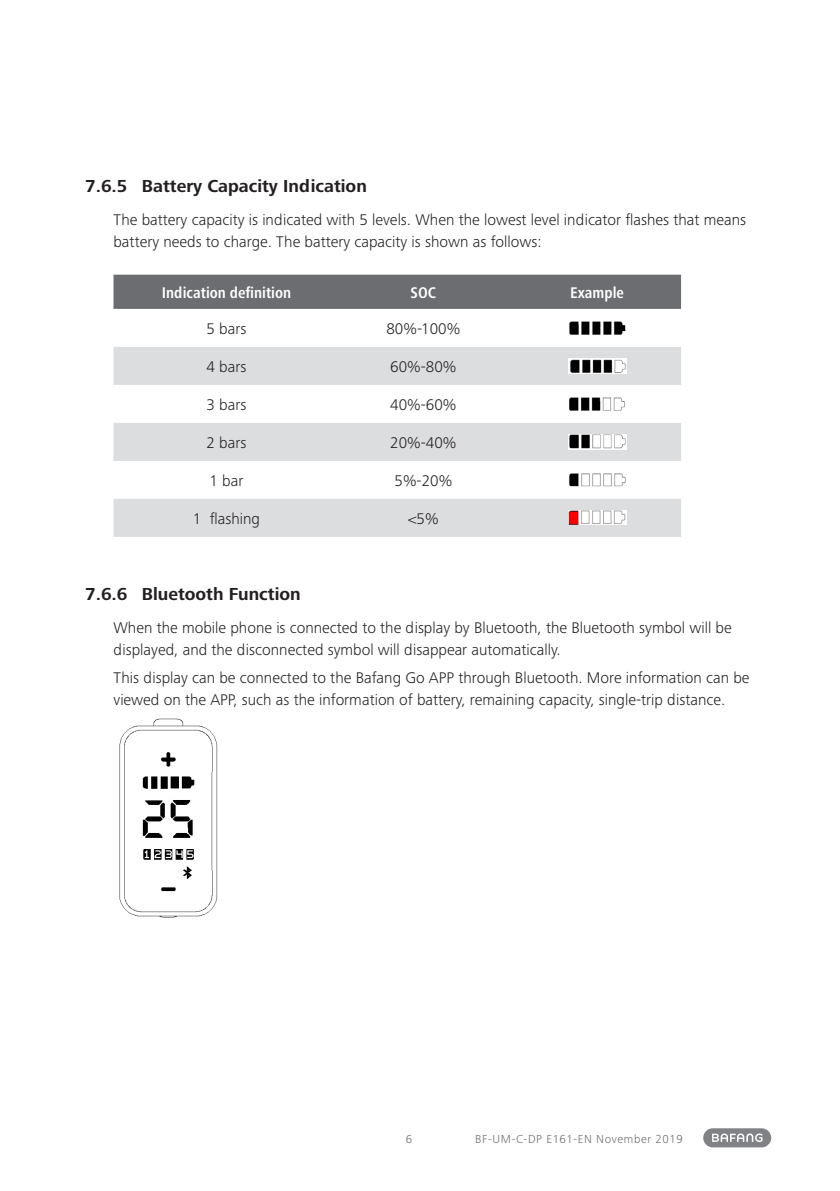
<style>
.page{position:relative;width:840px;height:1191px;background:#fff}
.page>*{position:absolute;margin:0;border:0;box-sizing:border-box;transform-origin:0 0}
.t1{font:700 18px "Frutiger Next Pro";color:#231f20}
.Aufzählung{font:300 16px/22px "Frutiger Next Pro";color:#231f20}
.BAF_Text_en{font:300 16px "Frutiger Next Pro";color:#231f20}
.BAF_Text_Kopfzeile_T{font:700 condensed 16px "Frutiger Next Pro";color:#fff}
.t2{font:300 12px "Frutiger Next Pro";letter-spacing:.05em;color:#6c6d70}
</style>
<div class="page">
<div style="left:702px;top:1128px;width:68px;height:19px;background:#808285;border-radius:10px"></div>
<svg style="left:712px;top:1133px;width:50px;height:9px"></svg>
<div style="left:113px;top:275px;width:567px;height:34px;background:#6c6d70"></div>
<div style="left:113px;top:347px;width:567px;height:38px;background:#dcdddf"></div>
<svg style="left:113px;top:423px;width:567px;height:114px;fill:#dcdddf"></svg>
<img style="left:569px;top:321px;width:56px;height:14px">
<img style="left:567px;top:358px;width:58px;height:15px">
<img style="left:569px;top:397px;width:56px;height:14px">
<img style="left:567px;top:434px;width:58px;height:15px">
<img style="left:567px;top:472px;width:58px;height:15px">
<img style="left:567px;top:510px;width:58px;height:14px">
<img style="left:119px;top:718px;width:99px;height:200px">
<p class="t1" style="left:85px;top:175px;width:283px">7.6.5 Battery Capacity Indication</p>
<p class="Aufzählung" style="left:113px;top:209px;width:634px">The battery capacity is indicated with 5 levels. When the lowest level indicator flashes that means battery needs to charge. The battery capacity is shown as follows:</p>
<p class="BAF_Text_Kopfzeile_T" style="left:162px;top:283px;width:131px">Indication definition</p>
<p class="BAF_Text_Kopfzeile_T" style="left:410px;top:283px;width:27px">SOC</p>
<p class="BAF_Text_Kopfzeile_T" style="left:570px;top:283px;width:55px">Example</p>
<p class="BAF_Text_en" style="left:206px;top:319px;width:41px">5 bars</p>
<p class="BAF_Text_en" style="left:386px;top:319px;width:75px">80%-100%</p>
<p class="BAF_Text_en" style="left:206px;top:357px;width:41px">4 bars</p>
<p class="BAF_Text_en" style="left:390px;top:357px;width:68px">60%-80%</p>
<p class="BAF_Text_en" style="left:206px;top:395px;width:41px">3 bars</p>
<p class="BAF_Text_en" style="left:390px;top:395px;width:68px">40%-60%</p>
<p class="BAF_Text_en" style="left:206px;top:433px;width:41px">2 bars</p>
<p class="BAF_Text_en" style="left:390px;top:433px;width:68px">20%-40%</p>
<p class="BAF_Text_en" style="left:209px;top:471px;width:35px">1 bar</p>
<p class="BAF_Text_en" style="left:394px;top:471px;width:59px">5%-20%</p>
<p class="BAF_Text_en" style="left:193px;top:509px;width:69px">1 flashing</p>
<p class="BAF_Text_en" style="left:408px;top:509px;width:32px">&lt;5%</p>
<p class="t1" style="left:85px;top:583px;width:217px">7.6.6 Bluetooth Function</p>
<p class="Aufzählung" style="left:113px;top:617px;width:619px">When the mobile phone is connected to the display by Bluetooth, the Bluetooth symbol will be displayed, and the disconnected symbol will disappear automatically.</p>
<p class="Aufzählung" style="left:113px;top:666px;width:637px">This display can be connected to the Bafang Go APP through Bluetooth. More information can be viewed on the APP, such as the information of battery, remaining capacity, single-trip distance.</p>
<p class="t2" style="left:405px;top:1132px;width:8px">6</p>
<p class="t2" style="left:475px;top:1132px;width:209px">BF-UM-C-DP E161-EN November 2019</p>
</div>
